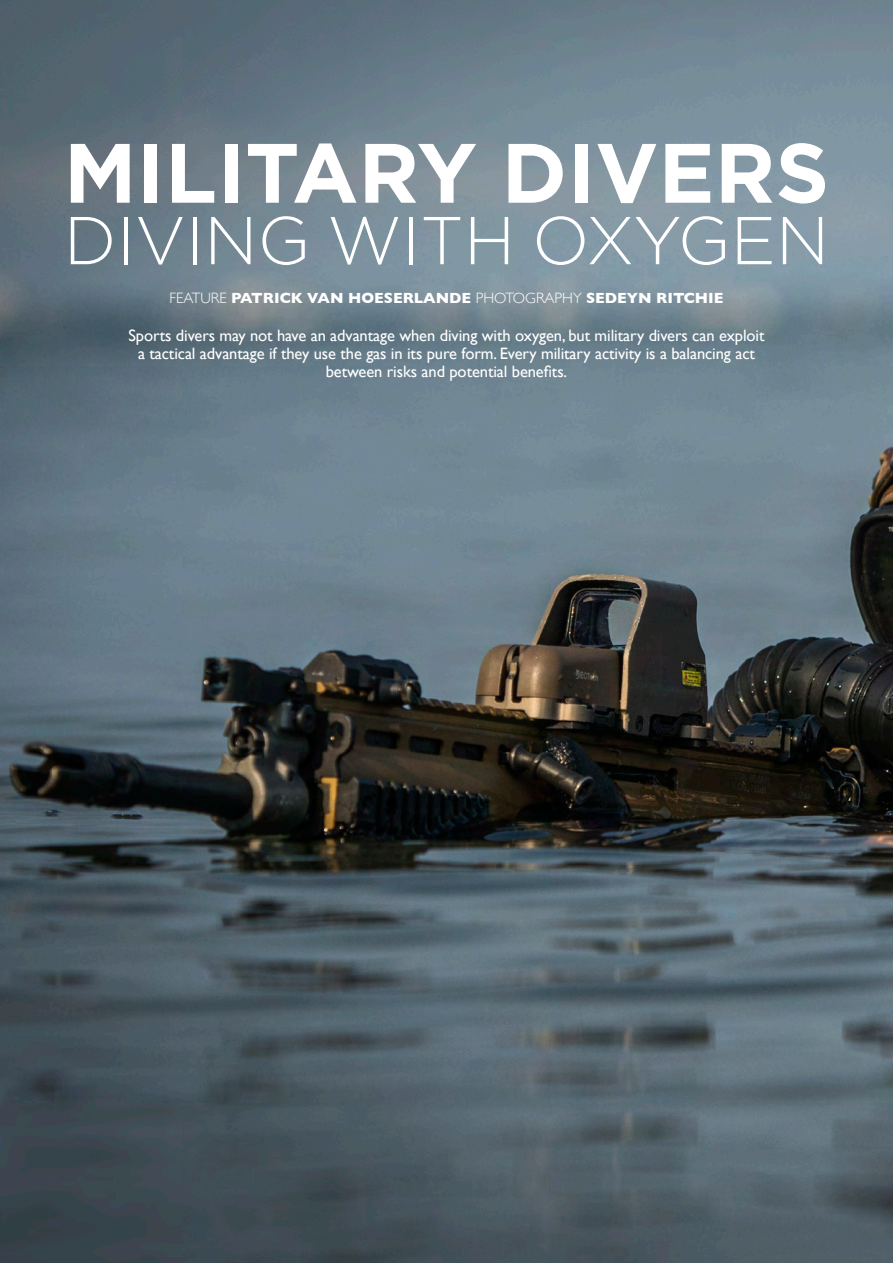
<style>
.page{position:relative;width:893px;height:1263px;background:#fff}
.page>*{position:absolute;margin:0;border:0;box-sizing:border-box;transform-origin:0 0}
.t1{font:700 84px "Gotham";color:#fff}
.t2{font:300 67.5px "Gotham";color:#fff}
.t3{font:16.5px "Gill Sans";letter-spacing:-.005em;color:#fff}
.t4{font:700 15px "Gill Sans";color:#fff}
.s1{font-weight:300}
</style>
<div class="page">
<img style="left:0;top:0;width:893px;height:1263px">
<p class="t1" style="left:64px;top:124px;width:767px">MILITARY DIVERS</p>
<p class="t2" style="left:64px;top:204px;width:767px">DIVING WITH OXYGEN</p>
<p class="t4" style="left:169px;top:286px;width:555px"><span class="s1">FEATURE</span> PATRICK VAN HOESERLANDE <span class="s1">PHOTOGRAPHY</span> SEDEYN RITCHIE</p>
<p class="t3" style="left:128px;top:325px;width:638px">Sports divers may not have an advantage when diving with oxygen, but military divers can exploit</p>
<p class="t3" style="left:138px;top:343px;width:618px">a tactical advantage if they use the gas in its pure form. Every military activity is a balancing act</p>
<p class="t3" style="left:326px;top:361px;width:243px">between risks and potential benefits.</p>
</div>
